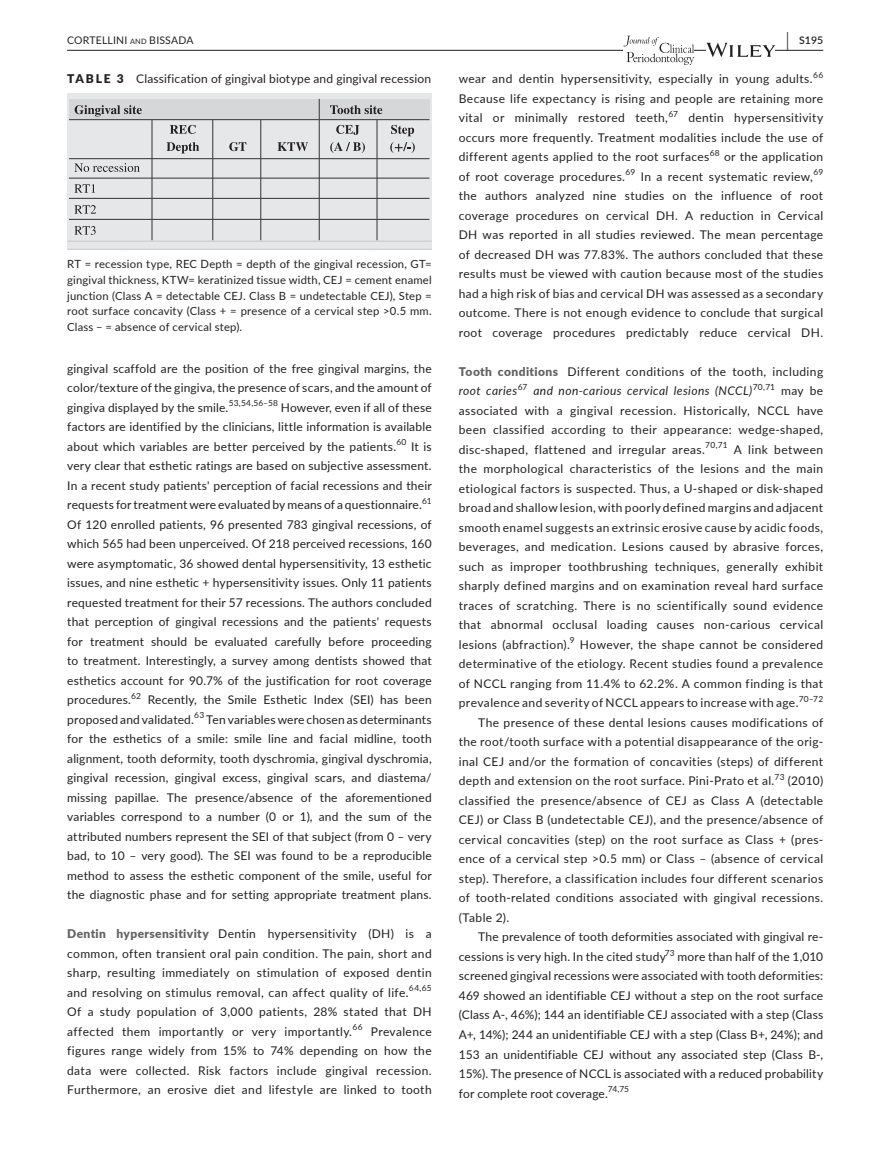
<style>
.page{position:relative;width:893px;height:1174px;background:#fff}
.page>*{position:absolute;margin:0;border:0;box-sizing:border-box;transform-origin:0 0}
.t1{font:600 19.5px "Lato";color:#231f20;scale:.48 1}
.t2{font:12px/19.5px "Lato";letter-spacing:.02em;color:#231f20;text-align:justify}
.t3{font:11.25px/15.8px "Lato";letter-spacing:.02em;color:#231f20;text-align:justify}
.t4{font:10.5px "Lato";letter-spacing:.02em;color:#231f20}
.t5{font:600 10.5px "Lato";color:#231f20}
.t6{font:8.4px "Lato";letter-spacing:.02em;color:#231f20}
.s1{font-size:7.35px}
.s2{font-weight:900}
.s3{font-weight:900;color:#636366}
.s4{font-style:italic}
</style>
<div class="page">
<hr style="left:67px;top:50px;width:756px;height:1px;background:#231f20">
<svg style="left:623px;top:36px;width:71px;height:29px"></svg>
<svg style="left:706px;top:43px;width:69px;height:14px"></svg>
<div style="left:67px;top:93px;width:365px;height:156px;background:#e6e7e9"></div>
<hr style="left:67px;top:248px;width:61px;height:2px;background:#d1d2d4">
<hr style="left:128px;top:248px;width:61px;height:2px;background:#d1d2d4">
<hr style="left:189px;top:248px;width:60px;height:2px;background:#d1d2d4">
<hr style="left:249px;top:248px;width:61px;height:2px;background:#d1d2d4">
<hr style="left:310px;top:248px;width:61px;height:2px;background:#d1d2d4">
<hr style="left:371px;top:248px;width:61px;height:2px;background:#d1d2d4">
<div style="left:69px;top:99px;width:360px;height:21px;background:#d6d7d9"></div>
<svg style="left:330px;top:105px;width:52px;height:9px"></svg>
<svg style="left:75px;top:105px;width:67px;height:12px"></svg>
<hr style="left:69px;top:119px;width:360px;height:1px;background:#454647">
<hr style="left:69px;top:158px;width:360px;height:1px;background:#454647">
<hr style="left:69px;top:178px;width:360px;height:1px;background:#454647">
<hr style="left:69px;top:198px;width:360px;height:1px;background:#454647">
<hr style="left:69px;top:219px;width:360px;height:1px;background:#454647">
<svg style="left:170px;top:125px;width:26px;height:9px"></svg>
<svg style="left:167px;top:142px;width:32px;height:11px"></svg>
<svg style="left:229px;top:142px;width:17px;height:9px"></svg>
<svg style="left:278px;top:142px;width:30px;height:9px"></svg>
<svg style="left:336px;top:125px;width:23px;height:10px"></svg>
<svg style="left:330px;top:142px;width:35px;height:11px"></svg>
<svg style="left:391px;top:125px;width:23px;height:11px"></svg>
<svg style="left:390px;top:142px;width:25px;height:11px"></svg>
<svg style="left:74px;top:163px;width:66px;height:9px"></svg>
<svg style="left:74px;top:184px;width:21px;height:9px"></svg>
<svg style="left:74px;top:205px;width:22px;height:9px"></svg>
<svg style="left:74px;top:226px;width:22px;height:9px"></svg>
<hr style="left:151px;top:120px;width:2px;height:120px;background:#454647">
<hr style="left:212px;top:120px;width:1px;height:120px;background:#454647">
<hr style="left:260px;top:120px;width:1px;height:120px;background:#454647">
<hr style="left:319px;top:99px;width:1px;height:141px;background:#454647">
<hr style="left:376px;top:120px;width:2px;height:120px;background:#454647">
<hr style="left:67px;top:240px;width:365px;height:2px;background:#d1d2d4">
<h1 class="t1" style="left:786px;top:26px;width:7px">|</h1>
<p class="t4" style="left:67px;top:33px;width:113px">CORTELLINI <span class="s1">an d</span> BISSADA</p>
<p class="t5" style="left:799px;top:33px;width:25px">S195</p>
<p class="t2" style="left:67px;top:68px;width:365px"><span class="s2">TABLE 3</span> Classification of gingival biotype and gingival recession</p>
<p class="t3" style="left:67px;top:256px;width:366px">RT = recession type, REC Depth = depth of the gingival recession, GT= gingival thickness, KTW= keratinized tissue width, CEJ = cement enamel junction (Class A = detectable CEJ. Class B = undetectable CEJ), Step = root surface concavity (Class + = presence of a cervical step &gt;0.5 mm.<br>Class – = absence of cervical step).</p>
<p class="t2" style="left:67px;top:358px;width:366px">gingival scaffold are the position of the free gingival margins, the color/texture of the gingiva, the presence of scars, and the amount of gingiva displayed by the smile.</p>
<p class="t6" style="left:229px;top:397px;width:51px">53,54,56‒58</p>
<p class="t2" style="left:67px;top:397px;width:366px;text-indent:213px">However, even if all of these factors are identified by the clinicians, little information is available about which variables are better perceived by the patients.</p>
<p class="t6" style="left:396px;top:436px;width:12px">60</p>
<p class="t2" style="left:67px;top:436px;width:366px;text-indent:344px">It is very clear that esthetic ratings are based on subjective assessment.<br>In a recent study patients' perception of facial recessions and their requests for treatment were evaluated by means of a questionnaire.</p>
<p class="t6" style="left:422px;top:495px;width:11px">61</p>
<p class="t2" style="left:67px;top:514px;width:366px">Of 120 enrolled patients, 96 presented 783 gingival recessions, of which 565 had been unperceived. Of 218 perceived recessions, 160 were asymptomatic, 36 showed dental hypersensitivity, 13 esthetic issues, and nine esthetic + hypersensitivity issues. Only 11 patients requested treatment for their 57 recessions. The authors concluded that perception of gingival recessions and the patients' requests for treatment should be evaluated carefully before proceeding to treatment. Interestingly, a survey among dentists showed that esthetics account for 90.7% of the justification for root coverage procedures.</p>
<p class="t6" style="left:131px;top:690px;width:11px">62</p>
<p class="t2" style="left:67px;top:689px;width:366px;text-indent:80px">Recently, the Smile Esthetic Index (SEI) has been proposed and validated.</p>
<p class="t6" style="left:194px;top:709px;width:11px">63</p>
<p class="t2" style="left:67px;top:709px;width:366px;text-indent:139px">Ten variables were chosen as determinants for the esthetics of a smile: smile line and facial midline, tooth alignment, tooth deformity, tooth dyschromia, gingival dyschromia, gingival recession, gingival excess, gingival scars, and diastema/ missing papillae. The presence/absence of the aforementioned variables correspond to a number (0 or 1), and the sum of the attributed numbers represent the SEI of that subject (from 0 – very bad, to 10 – very good). The SEI was found to be a reproducible method to assess the esthetic component of the smile, useful for the diagnostic phase and for setting appropriate treatment plans.</p>
<p class="t2" style="left:67px;top:923px;width:366px"><span class="s3">Dentin hypersensitivity</span> Dentin hypersensitivity (DH) is a common, often transient oral pain condition. The pain, short and sharp, resulting immediately on stimulation of exposed dentin and resolving on stimulus removal, can affect quality of life.</p>
<p class="t6" style="left:409px;top:982px;width:24px">64,65</p>
<p class="t2" style="left:67px;top:1001px;width:366px">Of a study population of 3,000 patients, 28% stated that DH affected them importantly or very importantly.<sup>66</sup> Prevalence figures range widely from 15% to 74% depending on how the data were collected. Risk factors include gingival recession.<br>Furthermore, an erosive diet and lifestyle are linked to tooth</p>
<p class="t2" style="left:459px;top:68px;width:366px">wear and dentin hypersensitivity, especially in young adults.<sup>66<br></sup>Because life expectancy is rising and people are retaining more vital or minimally restored teeth,<sup>67</sup> dentin hypersensitivity occurs more frequently. Treatment modalities include the use of different agents applied to the root surfaces<sup>68</sup> or the application of root coverage procedures.<sup>69</sup> In a recent systematic review,<sup>69 </sup>the authors analyzed nine studies on the influence of root coverage procedures on cervical DH. A reduction in Cervical DH was reported in all studies reviewed. The mean percentage of decreased DH was 77.83%. The authors concluded that these results must be viewed with caution because most of the studies had a high risk of bias and cervical DH was assessed as a secondary outcome. There is not enough evidence to conclude that surgical root coverage procedures predictably reduce cervical DH.</p>
<p class="t2" style="left:459px;top:361px;width:366px"><span class="s3">Tooth conditions</span> Different conditions of the tooth, including <span class="s4">root caries</span><sup>67</sup> <span class="s4">and non‐carious cervical lesions (NCCL)</span><sup>70,71</sup> may be associated with a gingival recession. Historically, NCCL have been classified according to their appearance: wedge‐shaped, disc‐shaped, flattened and irregular areas.<sup>70,71</sup></p>
<p class="t2" style="left:459px;top:439px;width:366px;text-indent:275px">A link between the morphological characteristics of the lesions and the main etiological factors is suspected. Thus, a U‐shaped or disk‐shaped broad and shallow lesion, with poorly defined margins and adjacent smooth enamel suggests an extrinsic erosive cause by acidic foods, beverages, and medication. Lesions caused by abrasive forces, such as improper toothbrushing techniques, generally exhibit sharply defined margins and on examination reveal hard surface traces of scratching. There is no scientifically sound evidence that abnormal occlusal loading causes non‐carious cervical lesions (abfraction).</p>
<p class="t6" style="left:570px;top:634px;width:6px">9</p>
<p class="t2" style="left:459px;top:634px;width:366px;text-indent:121px">However, the shape cannot be considered determinative of the etiology. Recent studies found a prevalence of NCCL ranging from 11.4% to 62.2%. A common finding is that prevalence and severity of NCCL appears to increase with age.</p>
<p class="t6" style="left:799px;top:693px;width:26px">70‒72</p>
<p class="t2" style="left:459px;top:712px;width:366px;text-indent:20px">The presence of these dental lesions causes modifications of the root/tooth surface with a potential disappearance of the orig‐ inal CEJ and/or the formation of concavities (steps) of different depth and extension on the root surface. Pini‐Prato et al.</p>
<p class="t6" style="left:775px;top:771px;width:11px">73</p>
<p class="t2" style="left:459px;top:770px;width:366px;text-indent:329px">(2010) classified the presence/absence of CEJ as Class A (detectable CEJ) or Class B (undetectable CEJ), and the presence/absence of cervical concavities (step) on the root surface as Class + (pres‐ ence of a cervical step &gt;0.5 mm) or Class – (absence of cervical step). Therefore, a classification includes four different scenarios of tooth‐related conditions associated with gingival recessions. (Table 2).</p>
<p class="t2" style="left:459px;top:926px;width:366px;text-indent:20px">The prevalence of tooth deformities associated with gingival re‐ cessions is very high. In the cited study</p>
<p class="t6" style="left:665px;top:946px;width:11px">73</p>
<p class="t2" style="left:459px;top:946px;width:366px;text-indent:219px">more than half of the 1,010 screened gingival recessions were associated with tooth deformities:<br>469 showed an identifiable CEJ without a step on the root surface (Class A‐, 46%); 144 an identifiable CEJ associated with a step (Class A+, 14%); 244 an unidentifiable CEJ with a step (Class B+, 24%); and 153 an unidentifiable CEJ without any associated step (Class B‐, 15%). The presence of NCCL is associated with a reduced probability for complete root coverage.<sup>74,75</sup></p>
</div>
